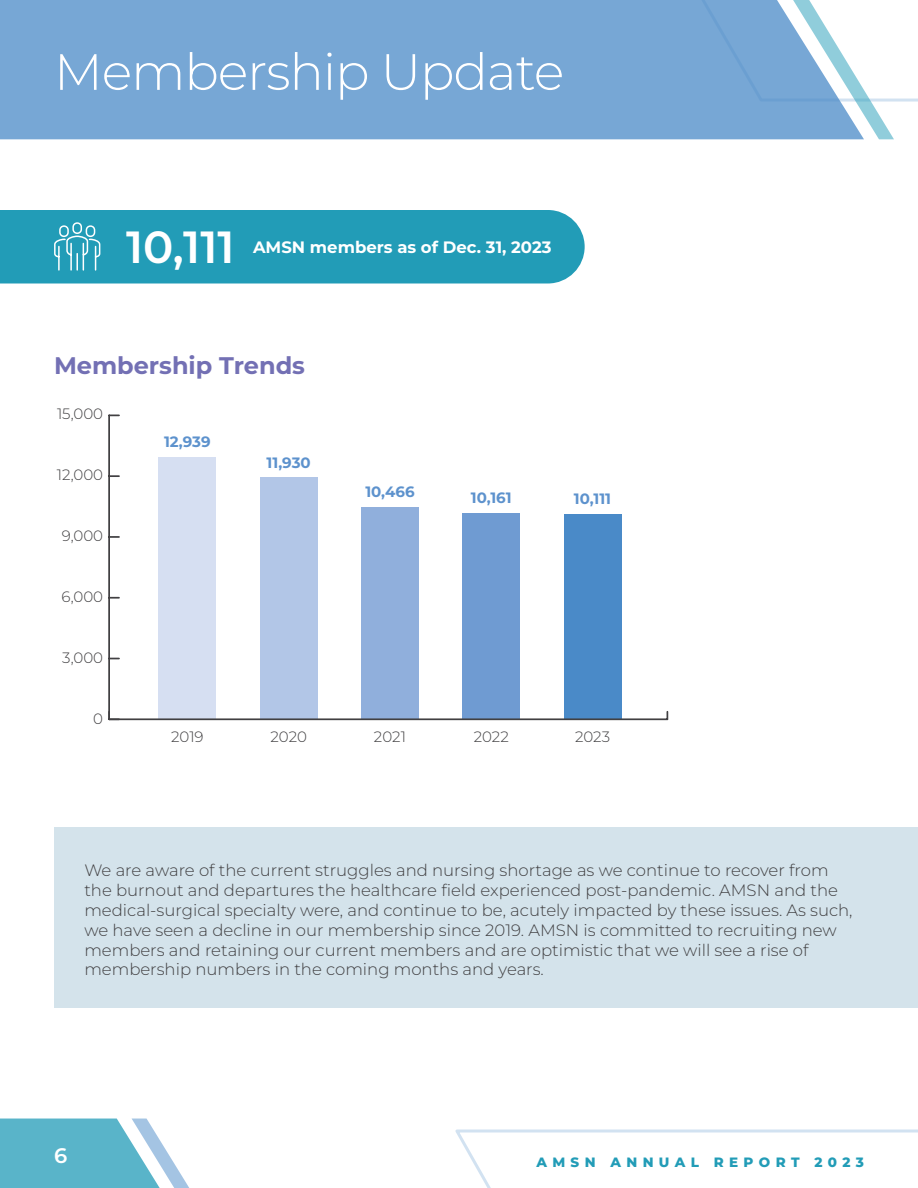
<style>
.page{position:relative;width:918px;height:1188px;background:#fff}
.page>*{position:absolute;margin:0;border:0;box-sizing:border-box;transform-origin:0 0}
.t1{font:300 51px "Montserrat";letter-spacing:-.02em;color:#fff}
.t2{font:600 45px "Montserrat";color:#fff}
.t3{font:700 24px "Montserrat";color:#7370b4}
.t4{font:600 21px "Montserrat";color:#fff}
.t5{font:300 16.5px/19.8px "Montserrat";color:#414042}
.t6{font:700 16.5px "Montserrat";color:#fff}
.t7{font:300 15px "Montserrat";color:#414042}
.t8{font:700 15px "Montserrat";color:#5d92cd}
.t9{font:800 13.5px "Montserrat";letter-spacing:.4em;color:#229cb7}
</style>
<div class="page">
<svg style="left:0;top:1119px;width:189px;height:69px"></svg>
<svg style="left:455px;top:1129px;width:463px;height:59px"></svg>
<div style="left:0;top:0;width:699px;height:139px;background:#77a7d5"></div>
<svg style="left:699px;top:0;width:219px;height:139px"></svg>
<div style="left:564px;top:514px;width:57px;height:205px;background:#4a8ac8"></div>
<div style="left:463px;top:513px;width:57px;height:206px;background:#6f9bd2"></div>
<div style="left:361px;top:507px;width:58px;height:212px;background:#90afdc"></div>
<div style="left:260px;top:478px;width:57px;height:241px;background:#b2c6e7"></div>
<div style="left:159px;top:457px;width:57px;height:262px;background:#d6dff2"></div>
<hr style="left:109px;top:718px;width:558px;height:2px;background:#414042">
<hr style="left:108px;top:415px;width:2px;height:304px;background:#414042">
<svg style="left:108px;top:712px;width:11px;height:8px"></svg>
<svg style="left:110px;top:597px;width:9px;height:2px"></svg>
<svg style="left:110px;top:536px;width:9px;height:2px"></svg>
<svg style="left:110px;top:475px;width:9px;height:2px"></svg>
<div style="left:54px;top:827px;width:864px;height:181px;background:#d4e3eb"></div>
<div style="left:0;top:210px;width:585px;height:74px;background:#229cb7"></div>
<h1 class="t1" style="left:54px;top:38px;width:512px">Membership Update</h1>
<h2 class="t2" style="left:126px;top:217px;width:110px">10,111</h2>
<p class="t6" style="left:253px;top:236px;width:300px">AMSN members as of Dec. 31, 2023</p>
<h3 class="t3" style="left:54px;top:350px;width:253px">Membership Trends</h3>
<p class="t7" style="left:57px;top:404px;width:48px">15,000</p>
<p class="t7" style="left:57px;top:465px;width:48px">12,000</p>
<p class="t7" style="left:62px;top:526px;width:43px">9,000</p>
<p class="t7" style="left:61px;top:587px;width:43px">6,000</p>
<p class="t7" style="left:62px;top:648px;width:42px">3,000</p>
<p class="t7" style="left:93px;top:709px;width:11px">0</p>
<p class="t8" style="left:164px;top:432px;width:48px">12,939</p>
<p class="t8" style="left:267px;top:452px;width:46px">11,930</p>
<p class="t8" style="left:365px;top:482px;width:51px">10,466</p>
<p class="t8" style="left:471px;top:488px;width:42px">10,161</p>
<p class="t8" style="left:574px;top:489px;width:39px">10,111</p>
<p class="t7" style="left:171px;top:727px;width:34px">2019</p>
<p class="t7" style="left:270px;top:727px;width:38px">2020</p>
<p class="t7" style="left:374px;top:727px;width:34px">2021</p>
<p class="t7" style="left:474px;top:727px;width:37px">2022</p>
<p class="t7" style="left:575px;top:727px;width:37px">2023</p>
<p class="t5" style="left:84px;top:860px;width:770px">We are aware of the current struggles and nursing shortage as we continue to recover from the burnout and departures the healthcare field experienced post-pandemic. AMSN and the medical-surgical specialty were, and continue to be, acutely impacted by these issues. As such, we have seen a decline in our membership since 2019. AMSN is committed to recruiting new members and retaining our current members and are optimistic that we will see a rise of membership numbers in the coming months and years.</p>
<p class="t4" style="left:54px;top:1142px;width:15px">6</p>
<p class="t9" style="left:536px;top:1153px;width:329px">AMSN ANNUAL REPORT 2023</p>
</div>
